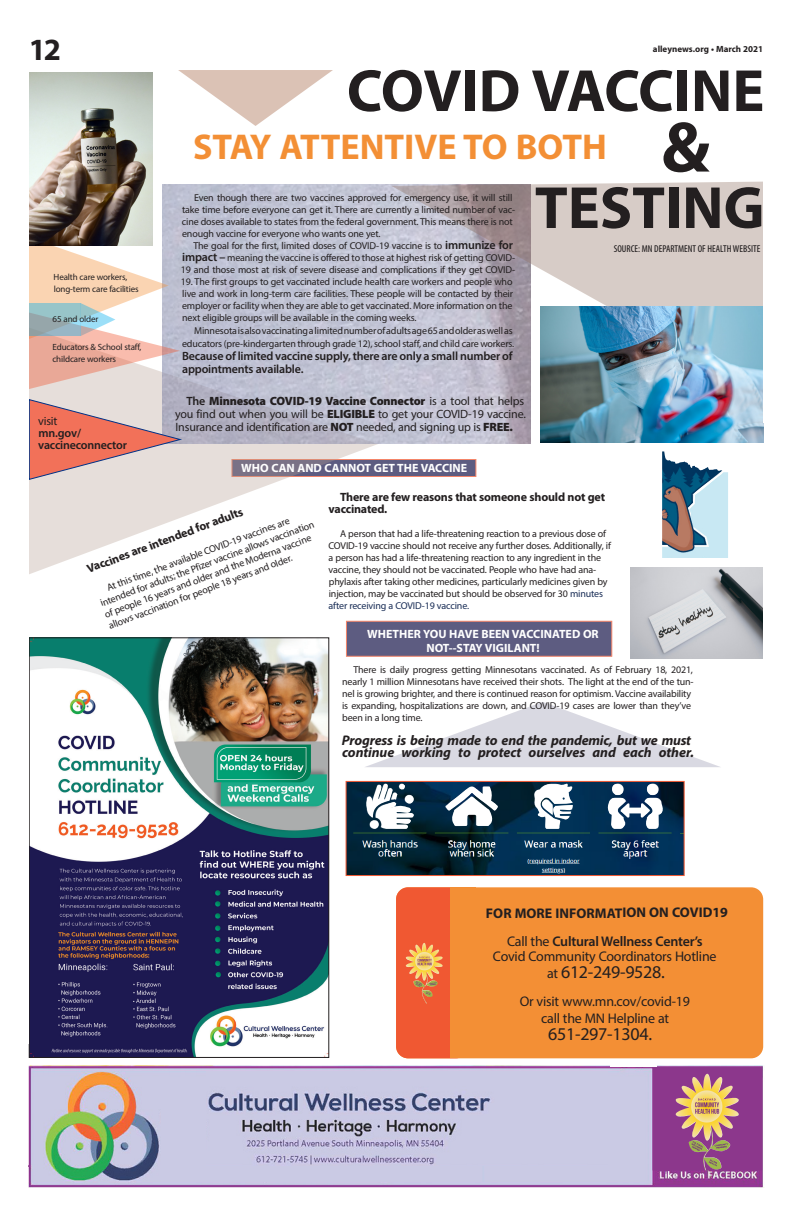
<style>
.page{position:relative;width:792px;height:1224px;background:#fff}
.page>*{position:absolute;margin:0;border:0;box-sizing:border-box;transform-origin:0 0}
.BYI_-_Headline{font:700 72px "Myriad Pro";color:#231f20}
.BYI_-_Headline-2{font:700 60px "Myriad Pro";color:#231f20}
.BYI_-_Headline-3{font:700 36px "Myriad Pro";color:#f38f35}
.Page_Numbers_-_Left{font:700 31px "Myriad Pro";color:#231f20}
.BYI_-_text{font:18px "Myriad Pro";letter-spacing:-.015em;color:#231f20}
.BYI_-_text-2{font:italic 700 14px/12px "Myriad Pro";letter-spacing:-.01em;color:#231f20}
.BYI_-_text-3{font:14px "Myriad Pro";letter-spacing:-.015em;color:#231f20}
.BYI_-_text-4{font:600 14px "Myriad Pro";letter-spacing:-.015em;color:#231f20}
.BYI_-_Headline-4{font:700 14px "Myriad Pro";letter-spacing:-.005em;color:#231f20}
.BYI_-_text-5{font:12px/13px "Myriad Pro";letter-spacing:-.015em;color:#231f20}
.BYI_-_text-6{font:600 12px/12px "Myriad Pro";letter-spacing:-.015em;color:#231f20}
.BYI_-_text-7{font:700 12px/12px "Myriad Pro";letter-spacing:-.015em;color:#231f20}
.BYI_-_Headline-5{font:700 12px/14px "Myriad Pro";color:#fff;text-align:center}
.BYI_-_text-8{font:10px/12px "Myriad Pro";letter-spacing:-.015em;color:#231f20}
.Byline_New_para{font:10px "Myriad Variable Concept";color:#231f20}
.BYI_-_text-9{font:9px/12px "Myriad Pro";letter-spacing:-.015em;color:#231f20}
.t1{font:700 9px "Myriad Pro";color:#231f20}
.s1{font-weight:400}
.s2{font-weight:600;font-size:12px}
.s3{font-weight:600}
.s4{font-weight:900}
.s5{color:#192d56}
.s6{font-size:14px}
</style>
<div class="page">
<div style="left:231px;top:459px;width:245px;height:18px;background:#5d5c81;border:1px solid #f05832"></div>
<svg style="left:29px;top:390px;width:349px;height:184px"></svg>
<img style="left:162px;top:184px;width:369px;height:260px">
<svg style="left:391px;top:181px;width:372px;height:234px;background:#c9c2c7"></svg>
<img style="left:28px;top:1066px;width:735px;height:121px">
<div style="left:653px;top:1068px;width:108px;height:102px;background:#8c378c"></div>
<div style="left:653px;top:1067px;width:109px;height:103px;border:1px solid #8c378c"></div>
<img style="left:675px;top:1074px;width:56px;height:96px">
<div style="left:162px;top:1101px;width:323px;height:81px;background:#cacae4"></div>
<img style="left:206px;top:1072px;width:401px;height:94px">
<img style="left:540px;top:306px;width:223px;height:137px">
<img style="left:31px;top:639px;width:296px;height:417px">
<div style="left:29px;top:637px;width:300px;height:421px;border:1px solid #231f20"></div>
<img style="left:662px;top:451px;width:66px;height:107px">
<svg style="left:29px;top:398px;width:152px;height:83px;background:#e1a39a"></svg>
<svg style="left:178px;top:70px;width:155px;height:56px"></svg>
<svg style="left:365px;top:702px;width:355px;height:65px"></svg>
<div style="left:396px;top:887px;width:367px;height:171px;background:#f38f35;border-radius:12px"></div>
<img style="left:348px;top:783px;width:335px;height:91px">
<div style="left:346px;top:781px;width:339px;height:95px;border:1px solid #f05832"></div>
<img style="left:630px;top:567px;width:132px;height:91px">
<div style="left:396px;top:887px;width:72px;height:171px;background:#f05832;border-radius:12px"></div>
<img style="left:405px;top:943px;width:33px;height:61px">
<div style="left:450px;top:887px;width:26px;height:171px;background:#f38f35"></div>
<svg style="left:29px;top:221px;width:151px;height:169px"></svg>
<img style="left:29px;top:72px;width:124px;height:174px">
<div style="left:346px;top:621px;width:266px;height:36px;background:#5d5c81"></div>
<svg style="left:29px;top:303px;width:52px;height:33px;background:#96b8be"></svg>
<div style="left:610px;top:1062px;width:46px;height:5px;background:#fff"></div>
<p class="Page_Numbers_-_Left" style="left:29px;top:29px;width:34px">12</p>
<p class="t1" style="left:653px;top:44px;width:112px">alleynews.org • March 2021</p>
<p class="BYI_-_Headline-2" style="left:347px;top:52px;width:419px">COVID VACCINE</p>
<p class="BYI_-_text-9" style="left:54px;top:271px;width:87px">Health care workers, long-term care facilities</p>
<p class="BYI_-_text-9" style="left:53px;top:312px;width:47px">65 and older</p>
<p class="BYI_-_text-9" style="left:52px;top:341px;width:91px">Educators &amp; School staff, childcare workers</p>
<p class="BYI_-_text-6" style="left:38px;top:415px;width:90px"><span class="s1">visit<br></span>mn.gov/ vaccineconnector</p>
<p class="BYI_-_Headline-3" style="left:193px;top:123px;width:415px">STAY ATTENTIVE TO BOTH</p>
<p class="BYI_-_Headline" style="left:661px;top:100px;width:50px">&amp;</p>
<p class="BYI_-_text-8" style="left:182px;top:191px;width:335px;text-indent:12px">Even though there are two vaccines approved for emergency use, it will still take time before everyone can get it. There are currently a limited number of vac&shy;cine doses available to states from the federal government. This means there is not enough vaccine for everyone who wants one yet.</p>
<p class="BYI_-_text-8" style="left:181px;top:239px;width:336px;text-indent:13px">The goal for the first, limited doses of COVID-19 vaccine is to <span class="s2">immunize for impact –</span> meaning the vaccine is offered to those at highest risk of getting COVID-<br>19 and those most at risk of severe disease and complications if they get COVID-</p>
<p class="BYI_-_text-8" style="left:181px;top:275px;width:334px;text-align:justify">19. The first groups to get vaccinated include health care workers and people who live and work in long-term care facilities. These people will be contacted by their employer or facility when they are able to get vaccinated. More information on the next eligible groups will be available in the coming weeks.</p>
<p class="BYI_-_text-8" style="left:182px;top:324px;width:334px;line-height:13px;text-align:right">Minnesota is also vaccinating a limited number of adults age 65 and older as well as educators (pre-kindergarten through grade 12), school staff, and child care workers.</p>
<p class="BYI_-_text-6" style="left:182px;top:349px;width:332px;line-height:13px">Because of limited vaccine supply, there are only a small number of appointments available.</p>
<p class="BYI_-_text-5" style="left:175px;top:394px;width:352px;text-indent:11px"><span class="s3">The</span> <span class="s4">Minnesota COVID-19 Vaccine Connector</span> is a tool that helps you find out when you will be <span class="s4">ELIGIBLE</span> to get your COVID-19 vaccine.<br>Insurance and identification are <span class="s4">NOT</span> needed, and signing up is <span class="s4">FREE.</span></p>
<p class="BYI_-_Headline-2" style="left:535px;top:169px;width:231px">TESTING</p>
<p class="Byline_New_para" style="left:614px;top:243px;width:148px">SOURCE: MN DEPARTMENT OF HEALTH WEBSITE</p>
<p class="BYI_-_Headline-5" style="left:241px;top:461px;width:228px">WHO CAN AND CANNOT GET THE VACCINE</p>
<p class="BYI_-_text-7" style="left:85px;top:562px;width:167px;rotate:-20deg">Vaccines are intended for adults</p>
<p class="BYI_-_text-7" style="left:328px;top:491px;width:278px;text-indent:12px">There are few reasons that someone should not get vaccinated.</p>
<p class="BYI_-_text-8" style="left:328px;top:527px;width:284px;text-indent:12px">A person that had a life-threatening reaction to a previous dose of COVID-19 vaccine should not receive any further doses. Additionally, if a person has had a life-threatening reaction to any ingredient in the vaccine, they should not be vaccinated. People who have had ana&shy;phylaxis after taking other medicines, particularly medicines given by injection, may be vaccinated but should be observed for 30 <span class="s5">minutes after receiving a COVID-19 vaccine.</span></p>
<p class="BYI_-_text-8" style="left:94px;top:587px;width:229px;text-indent:12px;rotate:-21deg">At this time, the available COVID-19 vaccines are intended for adults; the Pfizer vaccine allows vaccination of people 16 years and older and the Moderna vaccine allows vaccination for people 18 years and older.</p>
<p class="BYI_-_Headline-5" style="left:367px;top:626px;width:233px">WHETHER YOU HAVE BEEN VACCINATED OR<br>NOT--STAY VIGILANT!</p>
<p class="BYI_-_text-8" style="left:342px;top:663px;width:353px;text-indent:11px">There is daily progress getting Minnesotans vaccinated. As of February 18, 2021, nearly 1 million Minnesotans have received their shots. The light at the end of the tun&shy;nel is growing brighter, and there is continued reason for optimism. Vaccine availability is expanding, hospitalizations are down, and COVID-19 cases are lower than they’ve been in a long time.</p>
<p class="BYI_-_text-2" style="left:342px;top:734px;width:354px">Progress is being made to end the pandemic, but we must continue working to protect ourselves and each other.</p>
<p class="BYI_-_Headline-4" style="left:486px;top:904px;width:244px">FOR MORE INFORMATION ON COVID19</p>
<p class="BYI_-_text-4" style="left:507px;top:932px;width:197px"><span class="s1">Call the</span> Cultural Wellness Center’s</p>
<p class="BYI_-_text-3" style="left:493px;top:947px;width:225px">Covid Community Coordinators Hotline</p>
<p class="BYI_-_text" style="left:547px;top:960px;width:119px"><span class="s6">at</span> 612-249-9528.</p>
<p class="BYI_-_text-3" style="left:520px;top:992px;width:172px">Or visit www.mn.cov/covid-19</p>
<p class="BYI_-_text-3" style="left:541px;top:1009px;width:130px">call the MN Helpline at</p>
<p class="BYI_-_text" style="left:548px;top:1022px;width:105px">651-297-1304.</p>
</div>
